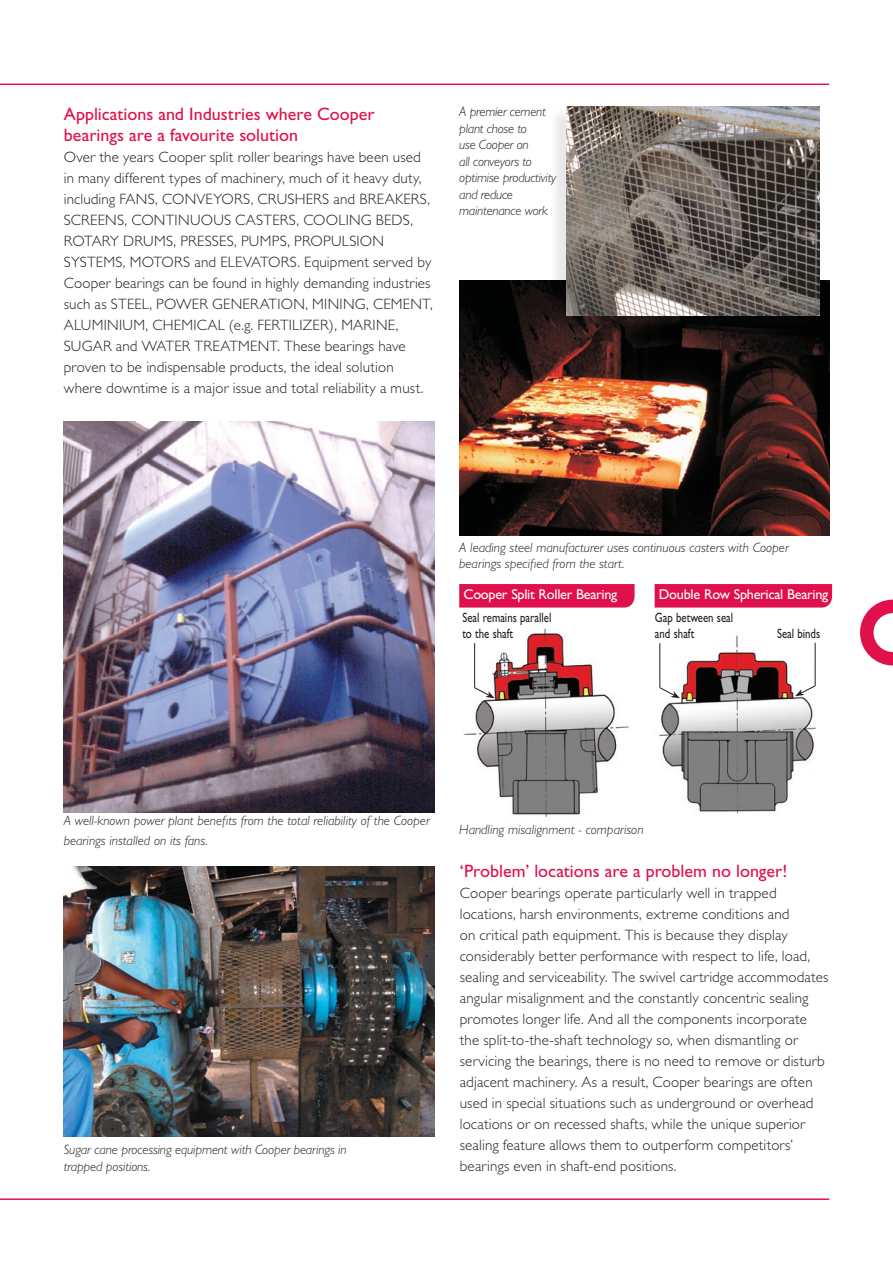
<style>
.page{position:relative;width:893px;height:1263px;background:#fff}
.page>*{position:absolute;margin:0;border:0;box-sizing:border-box;transform-origin:0 0}
.t1{font:18px/21px "Gill Sans";letter-spacing:.005em;color:#e0104b}
.t2{font:300 15px/21px "Gill Sans";letter-spacing:.01em;color:#231f20}
.t3{font:14.25px "Gill Sans";letter-spacing:-.02em;color:#fff}
.t4{font:italic 300 13.5px/16.5px "Gill Sans";color:#231f20}
.t5{font:italic 300 13.5px/16.5px "Gill Sans";letter-spacing:-.02em;color:#231f20}
.t6{font:13.5px/16.2px "Gill Sans";color:#231f20;scale:.8 1}
</style>
<div class="page">
<svg style="left:860px;top:600px;width:33px;height:65px"></svg>
<hr style="left:0;top:1198px;width:829px;height:2px;background:#e0104b">
<hr style="left:0;top:84px;width:829px;height:1px;background:#e0104b">
<img style="left:63px;top:422px;width:371px;height:390px">
<img style="left:64px;top:866px;width:370px;height:271px">
<img style="left:460px;top:281px;width:369px;height:255px">
<div style="left:550px;top:107px;width:273px;height:230px;background:#231f20;opacity:.1"></div>
<img style="left:566px;top:106px;width:253px;height:210px">
<img style="left:463px;top:628px;width:165px;height:190px">
<img style="left:659px;top:635px;width:157px;height:179px">
<hr style="left:474px;top:643px;width:1px;height:45px;background:#231f20">
<svg style="left:474px;top:687px;width:21px;height:11px"></svg>
<hr style="left:660px;top:643px;width:1px;height:45px;background:#231f20">
<svg style="left:659px;top:687px;width:21px;height:11px"></svg>
<hr style="left:815px;top:643px;width:1px;height:43px;background:#231f20">
<svg style="left:795px;top:685px;width:20px;height:11px"></svg>
<div style="left:459px;top:584px;width:176px;height:23px;background:#e0104b"></div>
<div style="left:655px;top:584px;width:177px;height:23px;background:#e0104b"></div>
<p class="t1" style="left:64px;top:103px;width:312px">Applications and I ndustries where Cooper bearings are a favourite solution</p>
<p class="t2" style="left:64px;top:146px;width:359px;text-align:justify">Over the years Cooper split roller bearings have been used in many different types of machinery, much of it heavy duty, including FANS, CON</p>
<p class="t2" style="left:196px;top:188px;width:72px">VEYORS, CRU</p>
<p class="t2" style="left:287px;top:188px;width:144px">SHERS and BREAKERS,</p>
<p class="t2" style="left:64px;top:209px;width:17px">SCREEN</p>
<p class="t2" style="left:117px;top:209px;width:26px">S, CONT</p>
<p class="t2" style="left:175px;top:209px;width:16px">INUOU</p>
<p class="t2" style="left:224px;top:209px;width:92px">S CASTERS, COO</p>
<p class="t2" style="left:338px;top:209px;width:76px">LING BEDS,</p>
<p class="t2" style="left:64px;top:230px;width:70px">ROTARY DRU</p>
<p class="t2" style="left:154px;top:230px;width:151px">MS, PRESSES, PU MPS, PROPU</p>
<p class="t2" style="left:342px;top:230px;width:31px">LSION</p>
<p class="t2" style="left:64px;top:251px;width:90px">SYSTEMS, MOTOR</p>
<p class="t2" style="left:183px;top:251px;width:88px">S and ELEVATOR</p>
<p class="t2" style="left:64px;top:251px;width:369px;text-align:justify;text-indent:226px">S. Equipment served by Cooper bearings can be found in highly demanding industries such as STEEL, POWER GENER</p>
<p class="t2" style="left:64px;top:293px;width:370px;text-indent:196px">ATION, MINING, CEMENT,<br>ALUMIN IUM, CHEMICAL (e.g. FERTILIZER), MARINE,<br>SUGAR and WATER</p>
<p class="t2" style="left:64px;top:335px;width:361px;text-indent:131px">TREATMENT. These bearings have proven to be indispensable products, the ideal solution where downtime is a major issue and total reliability a must.</p>
<p class="t5" style="left:459px;top:104px;width:99px">A premier cement plant chose to<br>use Cooper on<br>all conveyors to optimise productivity and reduce maintenance work</p>
<p class="t4" style="left:459px;top:539px;width:331px">A leading steel manufacturer uses continuous casters with Cooper bearings specified from the start.</p>
<p class="t3" style="left:464px;top:586px;width:155px">Cooper Split Roller Bearing</p>
<p class="t3" style="left:659px;top:586px;width:171px">Double Row Spherical Bearing</p>
<p class="t6" style="left:462px;top:609px;width:113px">Seal remains parallel to the shaft</p>
<p class="t6" style="left:655px;top:609px;width:99px">Gap between seal and shaft</p>
<p class="t6" style="left:777px;top:625px;width:56px">Seal binds</p>
<p class="t4" style="left:64px;top:811px;width:367px;line-height:19.5px">A well-known power plant benefits from the total reliability of the Cooper bearings installed on its fans.</p>
<p class="t4" style="left:64px;top:1142px;width:284px">Sugar cane processing equipment with Cooper bearings in trapped positions.</p>
<p class="t4" style="left:459px;top:822px;width:186px">Handling misalignment - comparison</p>
<p class="t1" style="left:460px;top:860px;width:329px">‘Problem’ locations are a problem no longer!</p>
<p class="t2" style="left:460px;top:882px;width:370px">Cooper bearings operate particularly well in trapped locations, harsh environments, extreme conditions and<br>on critical path equipment. This is because they display considerably better performance with respect to life, load, sealing and serviceability. The swivel cartridge accommodates angular misalignment and the constantly concentric sealing promotes longer life. And all the components incorporate the split-to-the-shaft technology so, when dismantling or servicing the bearings, there is no need to remove or disturb adjacent machinery. As a result, Cooper bearings are often used in special situations such as underground or overhead locations or on recessed shafts, while the unique superior sealing feature allows them to outperform competitors’ bearings even in shaft-end positions.</p>
</div>
